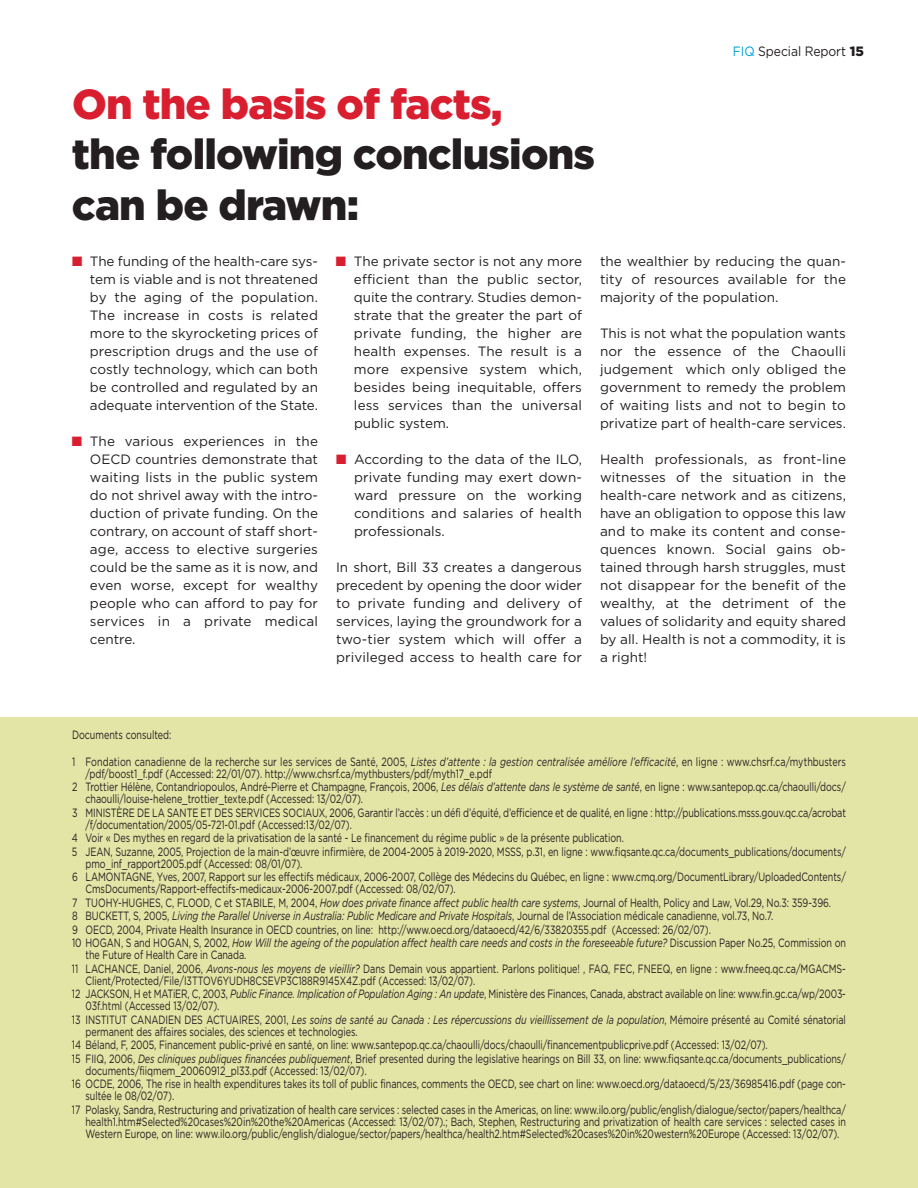
<style>
.page{position:relative;width:918px;height:1188px;background:#fff}
.page>*{position:absolute;margin:0;border:0;box-sizing:border-box;transform-origin:0 0}
.t1{font:900 42px/50.4px "Gotham";letter-spacing:-.02em;color:#231f20}
.t2{font:900 42px "Gotham";letter-spacing:-.02em;color:#d91e2f}
.t3{font:13.5px/18px "Gotham";color:#231f20;text-align:justify}
.t4{font:13.5px "Gotham";color:#231f20;scale:.9 1}
.t5{font:12px/13.5px "Gotham";letter-spacing:-.005em;color:#231f20;scale:.75 1}
.s1{color:#009fda}
.s2{font-weight:900}
.s3{color:#d91e2f}
.s4{font-style:italic}
</style>
<div class="page">
<div style="left:0;top:717px;width:918px;height:471px;background:#e2e5a6"></div>
<h1 class="t2" style="left:72px;top:80px;width:432px">On the basis of facts,</h1>
<h1 class="t1" style="left:72px;top:130px;width:525px">the following conclusions can be drawn:</h1>
<p class="t4" style="left:733px;top:43px;width:147px"><span class="s1">FIQ</span> Special Report <span class="s2">15</span></p>
<p class="t3" style="left:90px;top:252px;width:230px;text-indent:-18px"><span class="s3">■</span> The funding of the health-care sys&shy;tem is viable and is not threatened by the aging of the population.<br>The increase in costs is related more to the skyrocketing prices of prescription drugs and the use of costly technology, which can both be controlled and regulated by an adequate intervention of the State.</p>
<p class="t3" style="left:90px;top:432px;width:230px;text-indent:-18px"><span class="s3">■</span> The various experiences in the OECD countries demonstrate that waiting lists in the public system do not shrivel away with the intro&shy;duction of private funding. On the contrary, on account of staff short&shy;age, access to elective surgeries could be the same as it is now, and even worse, except for wealthy people who can afford to pay for services in a private medical centre.</p>
<p class="t3" style="left:354px;top:252px;width:230px;text-indent:-18px"><span class="s3">■</span> The private sector is not any more efficient than the public sector, quite the contrary. Studies demon&shy;strate that the greater the part of private funding, the higher are health expenses. The result is a more expensive system which, besides being inequitable, offers less services than the universal public system.</p>
<p class="t3" style="left:354px;top:450px;width:230px;text-indent:-18px"><span class="s3">■</span> According to the data of the ILO, private funding may exert down&shy;ward pressure on the working conditions and salaries of health professionals.</p>
<p class="t3" style="left:336px;top:558px;width:248px">In short, Bill 33 creates a dangerous precedent by opening the door wider to private funding and delivery of services, laying the groundwork for a two-tier system which will offer a privileged access to health care for</p>
<p class="t3" style="left:600px;top:252px;width:248px">the wealthier by reducing the quan&shy;tity of resources available for the majority of the population.</p>
<p class="t3" style="left:600px;top:324px;width:248px">This is not what the population wants nor the essence of the Chaoulli judgement which only obliged the government to remedy the problem of waiting lists and not to begin to privatize part of health-care services.</p>
<p class="t3" style="left:600px;top:450px;width:248px">Health professionals, as front-line witnesses of the situation in the health-care network and as citizens, have an obligation to oppose this law and to make its content and conse&shy;quences known. Social gains ob&shy;tained through harsh struggles, must not disappear for the benefit of the wealthy, at the detriment of the values of solidarity and equity shared by all. Health is not a commodity, it is a right!</p>
<p class="t5" style="left:72px;top:728px;width:134px">Documents consulted:</p>
<p class="t5" style="left:86px;top:756px;width:1016px;line-height:12px;text-indent:-14px">1 Fondation canadienne de la recherche sur les services de Santé, 2005, <span class="s4">Listes d’attente : la gestion centralisée améliore l’efficacité</span>, en ligne : www.chsrf.ca/mythbusters /pdf/boost1_f.pdf (Accessed: 22/01/07). http://www.chsrf.ca/mythbusters/pdf/myth17_e.pdf</p>
<p class="t5" style="left:86px;top:781px;width:1016px;line-height:12px;text-indent:-14px">2 Trottier Hélène, Contandriopoulos, André-Pierre et Champagne, François, 2006, <span class="s4">Les délais d’attente dans le système de santé</span>, en ligne : www.santepop.qc.ca/chaoulli/docs/ chaoulli/louise-helene_trottier_texte.pdf (Accessed: 13/02/07).</p>
<p class="t5" style="left:86px;top:807px;width:1015px;line-height:12px;text-indent:-13px">3 MINISTÈRE DE LA SANTE ET DES SERVICES SOCIAUX, 2006, Garantir l’accès : un défi d’équité, d’efficience et de qualité, en ligne : http://publications.msss.gouv.qc.ca/acrobat /f/documentation/2005/05-721-01.pdf (Accessed:13/02/07).</p>
<p class="t5" style="left:72px;top:831px;width:1034px">4 Voir « Des mythes en regard de la privatisation de la santé - Le financement du régime public » de la présente publication.<br>5 JEAN, Suzanne, 2005, Projection de la main-d’œuvre infirmière, de 2004-2005 à 2019-2020, MSSS, p.31, en ligne : www.fiqsante.qc.ca/documents_publications/documents/</p>
<p class="t5" style="left:72px;top:857px;width:1034px;text-indent:14px">pmo_inf_rapport2005.pdf (Accessed: 08/01/07).<br>6 LAMONTAGNE, Yves, 2007, Rapport sur les effectifs médicaux, 2006-2007, Collège des Médecins du Québec, en ligne : www.cmq.org/DocumentLibrary/UploadedContents/</p>
<p class="t5" style="left:72px;top:882px;width:1034px;text-indent:14px">CmsDocuments/Rapport-effectifs-medicaux-2006-2007.pdf (Accessed: 08/02/07).<br>7 TUOHY-HUGHES, C, FLOOD, C et STABILE, M, 2004, <span class="s4">How does private finance affect public health care systems</span>, Journal of Health, Policy and Law, Vol.29, No.3: 359-396.<br>8 BUCKETT, S, 2005, <span class="s4">Living the Parallel Universe in Australia: Public Medicare and Private Hospitals</span>, Journal de l’Association médicale canadienne, vol.73, No.7.<br>9 OECD, 2004, Private Health Insurance in OECD countries, on line: http://www.oecd.org/dataoecd/42/6/33820355.pdf (Accessed: 26/02/07).<br>10 HOGAN, S and HOGAN, S, 2002, <span class="s4">How Will the ageing of the population affect health care needs and costs in the foreseeable future?</span> Discussion Paper No.25, Commission on</p>
<p class="t5" style="left:72px;top:948px;width:1033px;text-indent:14px">the Future of Health Care in Canada.<br>11 LACHANCE, Daniel, 2006, <span class="s4">Avons-nous les moyens de vieillir?</span> Dans Demain vous appartient. Parlons politique! , FAQ, FEC, FNEEQ, en ligne : www.fneeq.qc.ca/MGACMS-</p>
<p class="t5" style="left:72px;top:974px;width:1033px;text-indent:13px">Client/Protected/File/I3TTOV6YUDH8CSEVP3C188R9145X4Z.pdf (Accessed: 13/02/07).<br>12 JACKSON, H et MATiER, C, 2003, <span class="s4">Public Finance. Implication of Population Aging : An update</span>, Ministère des Finances, Canada, abstract available on line: www.fin.gc.ca/wp/2003-</p>
<p class="t5" style="left:72px;top:999px;width:1033px;text-indent:14px">03f.html (Accessed 13/02/07).<br>13 INSTITUT CANADIEN DES ACTUAIRES, 2001, <span class="s4">Les soins de santé au Canada : Les répercussions du vieillissement de la population</span>, Mémoire présenté au Comité sénatorial</p>
<p class="t5" style="left:72px;top:1025px;width:1034px;text-indent:14px">permanent des affaires sociales, des sciences et technologies.<br>14 Béland, F, 2005, Financement public-privé en santé, on line: www.santepop.qc.ca/chaoulli/docs/chaoulli/financementpublicprive.pdf (Accessed: 13/02/07).<br>15 FIIQ, 2006, <span class="s4">Des cliniques publiques financées publiquement</span>, Brief presented during the legislative hearings on Bill 33, on line: www.fiqsante.qc.ca/documents_publications/</p>
<p class="t5" style="left:72px;top:1064px;width:1033px;text-indent:14px">documents/fiiqmem_20060912_pl33.pdf (Accessed: 13/02/07).<br>16 OCDE, 2006, The rise in health expenditures takes its toll of public finances, comments the OECD, see chart on line: www.oecd.org/dataoecd/5/23/36985416.pdf (page con-</p>
<p class="t5" style="left:72px;top:1089px;width:1034px;text-indent:13px">sultée le 08/02/07).<br>17 Polasky, Sandra, Restructuring and privatization of health care services : selected cases in the Americas, on line: www.ilo.org/public/english/dialogue/sector/papers/healthca/</p>
<p class="t5" style="left:85px;top:1116px;width:1016px;line-height:12px">health1.htm#Selected%20cases%20in%20the%20Americas (Accessed: 13/02/07).; Bach, Stephen, Restructuring and privatization of health care services : selected cases in<br>Western Europe, on line: www.ilo.org/public/english/dialogue/sector/papers/healthca/health2.htm#Selected%20cases%20in%20western%20Europe (Accessed: 13/02/07).</p>
</div>
